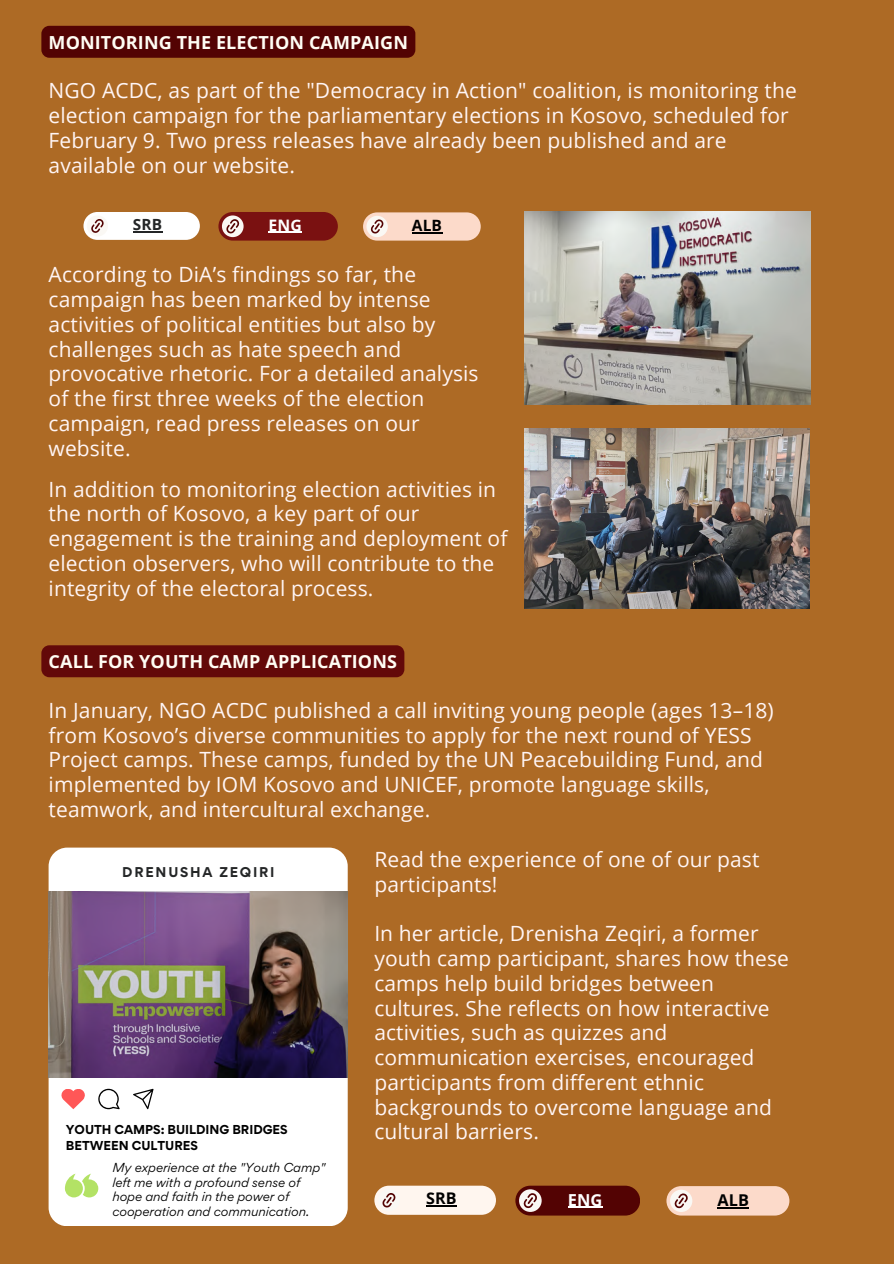
<style>
.page{position:relative;width:894px;height:1264px;background:#fff}
.page>*{position:absolute;margin:0;border:0;box-sizing:border-box;transform-origin:0 0}
.t1{font:21px/24.8px "Open Sans";letter-spacing:.005em;color:#fff5f5}
.t2{font:700 18px "Open Sans";letter-spacing:.005em;color:#fffdf4}
.t3{font:700 16.5px "Open Sans";color:#fff}
.t4{font:700 16.2px "Open Sans";color:#000}
.t5{font:700 16.05px "Open Sans";color:#000}
.t6{font:700 15.75px "Open Sans";color:#fff}
.t7{font:700 15.6px "Open Sans";color:#000}
.t8{font:700 15.45px "Open Sans";color:#242627}
.t9{font:700 12.6px "Gordita";letter-spacing:.14em;color:#242627}
.t10{font:italic 11.7px/14.7px "Gordita";color:#000}
.t11{font:700 11.55px/15.6px "Gordita";color:#000}
</style>
<div class="page">
<div style="left:0;top:0;width:893px;height:1263px;background:#ad6a25"></div>
<div style="left:374px;top:1185px;width:122px;height:29px;background:#fff6ef;border-radius:15px"></div>
<div style="left:378px;top:1189px;width:22px;height:22px;background:#faf8f4;border-radius:50%"></div>
<svg style="left:382px;top:1193px;width:14px;height:15px"></svg>
<div style="left:515px;top:1185px;width:124px;height:30px;background:#530303;border-radius:15px"></div>
<div style="left:519px;top:1189px;width:22px;height:22px;background:#faf8f4;border-radius:50%"></div>
<svg style="left:523px;top:1193px;width:14px;height:15px"></svg>
<div style="left:666px;top:1186px;width:123px;height:29px;background:#fcdaca;border-radius:15px"></div>
<svg style="left:669px;top:1189px;width:23px;height:22px"></svg>
<svg style="left:673px;top:1193px;width:15px;height:15px"></svg>
<hr style="left:426px;top:1205px;width:30px;height:1px;background:#000">
<hr style="left:567px;top:1206px;width:35px;height:1px;background:#fff">
<hr style="left:717px;top:1207px;width:32px;height:1px;background:#000">
<div style="left:49px;top:847px;width:298px;height:378px;background:#fff;border-radius:19px"></div>
<img style="left:49px;top:891px;width:298px;height:186px">
<svg style="left:98px;top:1088px;width:22px;height:21px"></svg>
<svg style="left:133px;top:1088px;width:20px;height:21px"></svg>
<svg style="left:61px;top:1089px;width:24px;height:20px"></svg>
<svg style="left:65px;top:1173px;width:33px;height:24px"></svg>
<img style="left:524px;top:428px;width:285px;height:180px">
<img style="left:524px;top:212px;width:286px;height:192px">
<div style="left:83px;top:212px;width:117px;height:27px;background:#fff;border-radius:14px"></div>
<div style="left:87px;top:215px;width:21px;height:21px;background:#faf8f4;border-radius:50%"></div>
<svg style="left:91px;top:219px;width:13px;height:14px"></svg>
<div style="left:218px;top:212px;width:119px;height:28px;background:#7a1111;border-radius:14px"></div>
<div style="left:222px;top:215px;width:21px;height:22px;background:#faf8f4;border-radius:50%"></div>
<svg style="left:226px;top:219px;width:14px;height:15px"></svg>
<div style="left:363px;top:212px;width:117px;height:28px;background:#fcdaca;border-radius:14px"></div>
<div style="left:366px;top:216px;width:22px;height:21px;background:#faf8f4;border-radius:50%"></div>
<svg style="left:370px;top:219px;width:14px;height:15px"></svg>
<hr style="left:133px;top:231px;width:29px;height:2px;background:#242627">
<hr style="left:268px;top:232px;width:34px;height:1px;background:#fff">
<hr style="left:412px;top:232px;width:30px;height:1px;background:#000">
<div style="left:41px;top:26px;width:374px;height:32px;background:#530303"></div>
<div style="left:41px;top:645px;width:363px;height:32px;background:#630909"></div>
<h4 class="t2" style="left:49px;top:29px;width:361px">MONITORING THE ELECTION CAMPAIGN</h4>
<h3 class="t1" style="left:49px;top:78px;width:749px">NGO ACDC, as part of the "Democracy in Action" coalition, is monitoring the election campaign for the parliamentary elections in Kosovo, scheduled for February 9. Two press releases have already been published and are available on our website.</h3>
<p class="t8" style="left:133px;top:214px;width:31px">SRB</p>
<h1 class="t6" style="left:268px;top:214px;width:35px">ENG</h1>
<p class="t7" style="left:412px;top:215px;width:32px">ALB</p>
<p class="t1" style="left:49px;top:262px;width:431px">According to DiA’s findings so far, the campaign has been marked by intense activities of political entities but also by challenges such as hate speech and provocative rhetoric. For a detailed analysis of the first three weeks of the election campaign, read press releases on our website.</p>
<p class="t1" style="left:49px;top:476px;width:460px">In addition to monitoring election activities in the north of Kosovo, a key part of our engagement is the training and deployment of election observers, who will contribute to the integrity of the electoral process.</p>
<p class="t2" style="left:49px;top:648px;width:350px">CALL FOR YOUTH CAMP APPLICATIONS</p>
<h1 class="t1" style="left:49px;top:697px;width:726px">In January, NGO ACDC published a call inviting young people (ages 13–18) from Kosovo’s diverse communities to apply for the next round of YESS Project camps. These camps, funded by the UN Peacebuilding Fund, and implemented by IOM Kosovo and UNICEF, promote language skills, teamwork, and intercultural exchange.</h1>
<h2 class="t1" style="left:374px;top:846px;width:386px">Read the experience of one of our past participants!</h2>
<h1 class="t1" style="left:374px;top:920px;width:416px">In her article, Drenisha Zeqiri, a former youth camp participant, shares how these camps help build bridges between cultures. She reflects on how interactive activities, such as quizzes and communication exercises, encouraged participants from different ethnic backgrounds to overcome language and cultural barriers.</h1>
<p class="t9" style="left:122px;top:863px;width:154px">DRENUSHA ZEQIRI</p>
<p class="t11" style="left:66px;top:1121px;width:223px">YOUTH CAMPS: BUILDING BRIDGES<br>BETWEEN CULTURES</p>
<h3 class="t10" style="left:112px;top:1159px;width:214px">My experience at the "Youth Camp" left me with a profound sense of hope and faith in the power of cooperation and communication.</h3>
<h2 class="t5" style="left:426px;top:1187px;width:32px">SRB</h2>
<h1 class="t3" style="left:567px;top:1187px;width:36px">ENG</h1>
<p class="t4" style="left:717px;top:1188px;width:33px">ALB</p>
</div>
